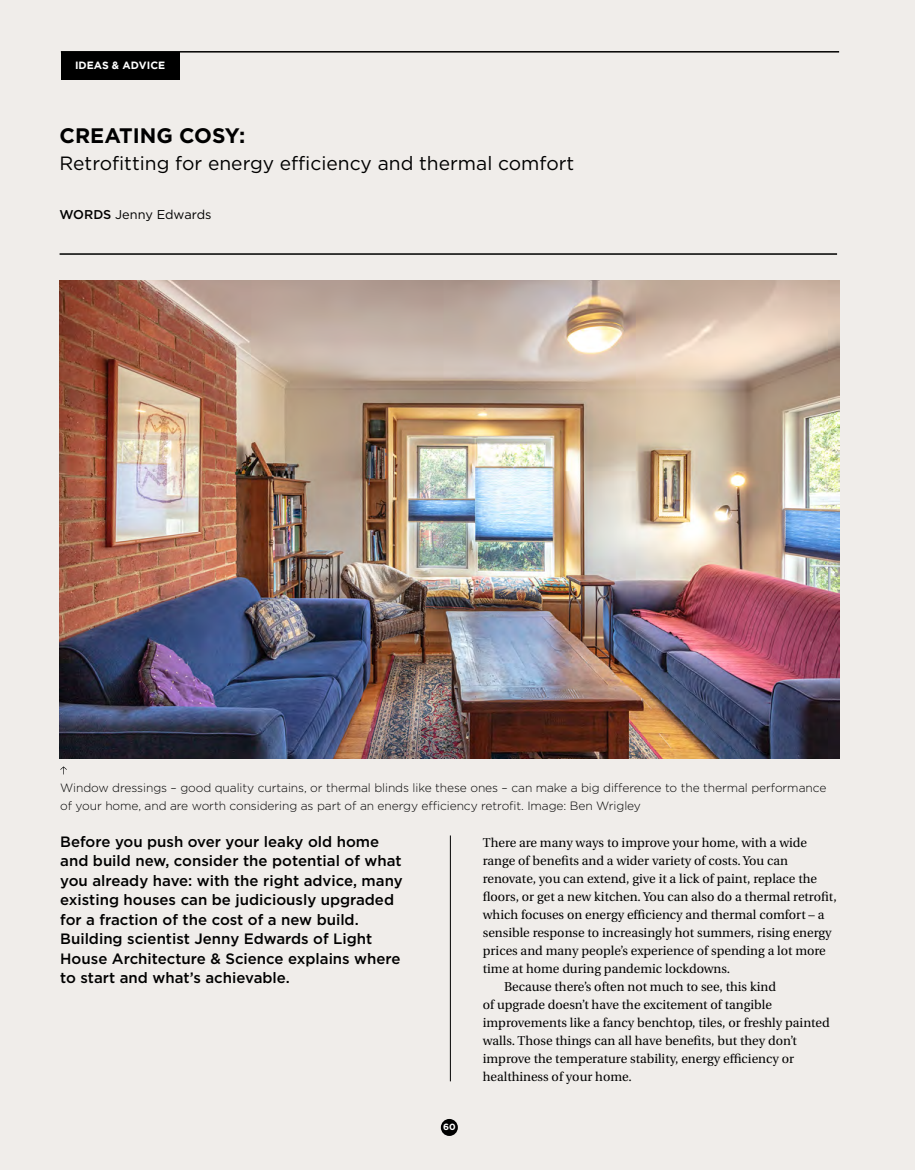
<style>
.page{position:relative;width:915px;height:1170px;background:#fff}
.page>*{position:absolute;margin:0;border:0;box-sizing:border-box;transform-origin:0 0}
.t1{font:700 21px "Gotham";color:#000}
.t2{font:19.2px "Gotham";color:#000}
.t3{font:500 15px/19.5px "Gotham";color:#000}
.t4{font:12.75px "Heuristica";color:#000}
.t5{font:12.75px "Gotham";color:#000}
.t6{font:300 12px/18px "Gotham";letter-spacing:-.005em;color:#000}
.t7{font:700 10.5px "Gotham";color:#fff}
.t8{font:700 9px "Gotham";color:#fff}
.s1{font-weight:500}
</style>
<div class="page">
<div style="left:0;top:0;width:914px;height:1169px;background:#f0edea"></div>
<div style="left:61px;top:52px;width:118px;height:27px;background:#000"></div>
<hr style="left:61px;top:51px;width:777px;height:2px;background:#000">
<div style="left:440px;top:1118px;width:17px;height:17px;background:#000;border-radius:50%"></div>
<hr style="left:450px;top:835px;width:1px;height:246px;background:#000">
<hr style="left:60px;top:253px;width:776px;height:2px;background:#000">
<svg style="left:60px;top:766px;width:7px;height:8px"></svg>
<img style="left:60px;top:281px;width:779px;height:477px">
<p class="t7" style="left:75px;top:59px;width:92px">IDEAS &amp; ADVICE</p>
<h1 class="t1" style="left:60px;top:123px;width:187px">CREATING COSY:</h1>
<h2 class="t2" style="left:60px;top:151px;width:516px">Retrofitting for energy efficiency and thermal comfort</h2>
<p class="t5" style="left:60px;top:206px;width:153px"><span class="s1">WORDS</span> Jenny Edwards</p>
<p class="t6" style="left:60px;top:778px;width:767px">Window dressings – good quality curtains, or thermal blinds like these ones – can make a big difference to the thermal performance of your home, and are worth considering as part of an energy efficiency retrofit. Image: Ben Wrigley</p>
<p class="t4" style="left:482px;top:832px;width:326px">There are many ways to improve your home, with a wide</p>
<p class="t4" style="left:482px;top:850px;width:306px">range of benefits and a wider variety of costs. You can</p>
<p class="t4" style="left:482px;top:868px;width:335px">renovate, you can extend, give it a lick of paint, replace the</p>
<p class="t4" style="left:482px;top:886px;width:355px">floors, or get a new kitchen. You can also do a thermal retrofit,</p>
<p class="t4" style="left:482px;top:904px;width:343px">which focuses on energy efficiency and thermal comfort – a</p>
<p class="t4" style="left:482px;top:922px;width:350px">sensible response to increasingly hot summers, rising energy</p>
<p class="t4" style="left:482px;top:940px;width:344px">prices and many people’s experience of spending a lot more</p>
<p class="t4" style="left:482px;top:958px;width:249px">time at home during pandemic lockdowns.</p>
<p class="t4" style="left:504px;top:976px;width:273px">Because there’s often not much to see, this kind</p>
<p class="t4" style="left:482px;top:994px;width:290px">of upgrade doesn’t have the excitement of tangible</p>
<p class="t4" style="left:482px;top:1012px;width:348px">improvements like a fancy benchtop, tiles, or freshly painted</p>
<p class="t4" style="left:482px;top:1030px;width:315px">walls. Those things can all have benefits, but they don’t</p>
<p class="t4" style="left:482px;top:1048px;width:313px">improve the temperature stability, energy efficiency or</p>
<p class="t4" style="left:482px;top:1066px;width:150px">healthiness of your home.</p>
<p class="t3" style="left:60px;top:831px;width:344px">Before you push over your leaky old home and build new, consider the potential of what you already have: with the right advice, many existing houses can be judiciously upgraded for a fraction of the cost of a new build.<br>Building scientist Jenny Edwards of Light House Architecture &amp; Science explains where to start and what’s achievable.</p>
<p class="t8" style="left:443px;top:1121px;width:14px">60</p>
</div>
